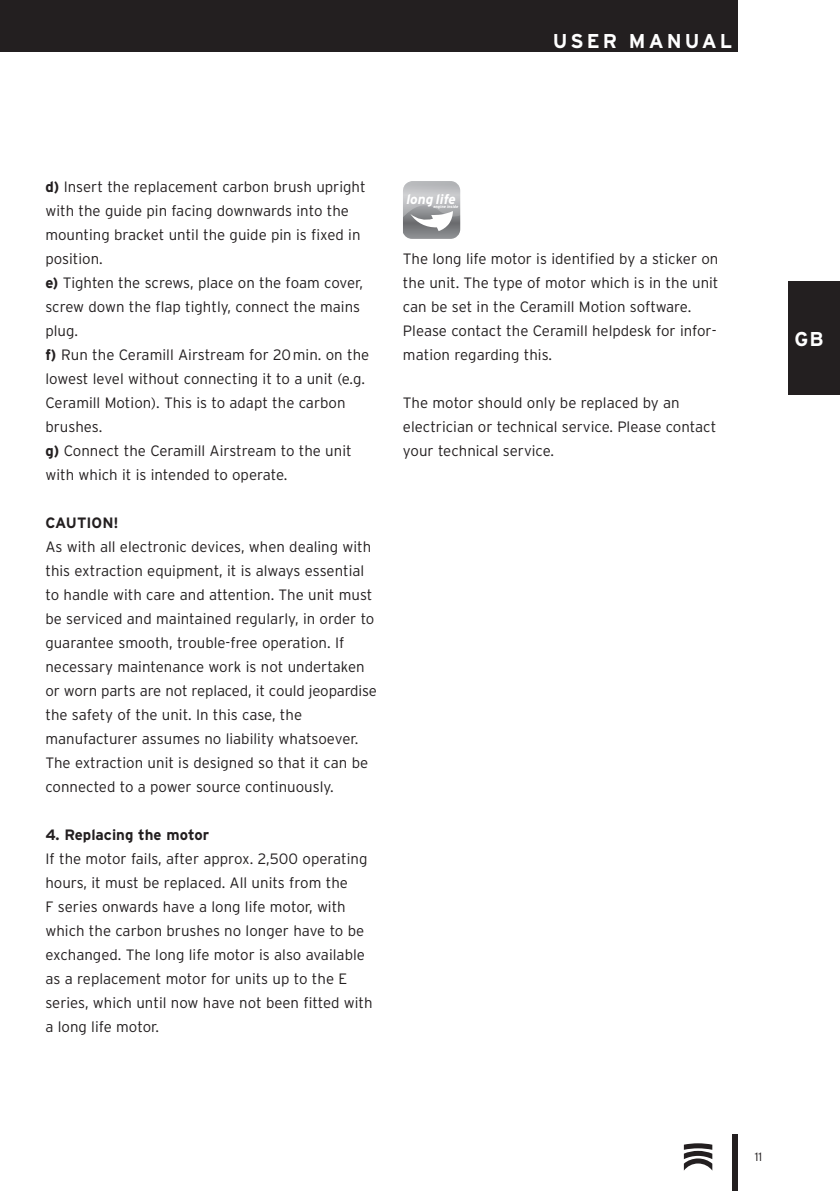
<style>
.page{position:relative;width:840px;height:1191px;background:#fff}
.page>*{position:absolute;margin:0;border:0;box-sizing:border-box;transform-origin:0 0}
.t1{font:700 20px "Interstate";color:#fff}
.t2{font:300 15px/24px "Interstate";color:#231f20}
.t3{font:700 15px "Interstate";color:#231f20}
.t4{font:italic 700 13.8px "Interstate";color:#fff}
.t5{font:300 12px "Interstate";color:#231f20}
.t6{font:italic 700 4px "Interstate";color:#fff}
.s1{font-weight:700}
</style>
<div class="page">
<div style="left:0;top:0;width:737px;height:51px;background:#231f20"></div>
<div style="left:788px;top:281px;width:51px;height:114px;background:#231f20"></div>
<svg style="left:683px;top:1143px;width:29px;height:27px"></svg>
<svg style="left:403px;top:181px;width:58px;height:58px;background:#b1b2b4"></svg>
<div style="left:731px;top:1134px;width:6px;height:57px;background:#231f20"></div>
<h1 class="t1" style="left:552px;top:30px;width:34px">USER</h1>
<h1 class="t1" style="left:628px;top:30px;width:105px">MAN UAL</h1>
<p class="t2" style="left:45px;top:175px;width:325px"><span class="s1">d)</span> Insert the replacement carbon brush upright with the guide pin facing downwards into the mounting bracket until the guide pin is fixed in position.<br><span class="s1">e)</span> Tighten the screws, place on the foam cover, screw down the flap tightly, connect the mains plug.<br><span class="s1">f)</span> Run the Ceramill Airstream for 20min. on the lowest level without connecting it to a unit (e.g.<br>Ceramill Motion). This is to adapt the carbon brushes.<br><span class="s1">g)</span> Connect the Ceramill Airstream to the unit with which it is intended to operate.</p>
<p class="t3" style="left:45px;top:514px;width:75px">CAUTION !</p>
<p class="t2" style="left:45px;top:535px;width:333px">As with all electronic devices, when dealing with this extraction equipment, it is always essential to handle with care and attention. The unit must be serviced and maintained regularly, in order to guarantee smooth, trouble-free operation. If necessary maintenance work is not undertaken or worn parts are not replaced, it could jeopardise the safety of the unit. In this case, the manufacturer assumes no liability whatsoever.<br>The extraction unit is designed so that it can be connected to a power source continuously.</p>
<p class="t3" style="left:45px;top:826px;width:165px">4. Replacing the motor</p>
<p class="t2" style="left:45px;top:847px;width:328px">If the motor fails, after approx. 2,500 operating hours, it must be replaced. All units from the<br>F series onwards have a long life motor, with which the carbon brushes no longer have to be exchanged. The long life motor is also available as a replacement motor for units up to the E series, which until now have not been fitted with a long life motor.</p>
<p class="t4" style="left:406px;top:191px;width:51px">long life</p>
<p class="t6" style="left:433px;top:204px;width:26px">engine inside</p>
<p class="t2" style="left:403px;top:247px;width:317px">The long life motor is identified by a sticker on the unit. The type of motor which is in the unit can be set in the Ceramill Motion software.<br>Please contact the Ceramill helpdesk for infor&shy;mation regarding this.</p>
<p class="t2" style="left:403px;top:391px;width:315px">The motor should only be replaced by an electrician or technical service. Please contact your technical service.</p>
<h1 class="t1" style="left:794px;top:328px;width:31px">GB</h1>
<p class="t5" style="left:754px;top:1150px;width:9px">11</p>
</div>
